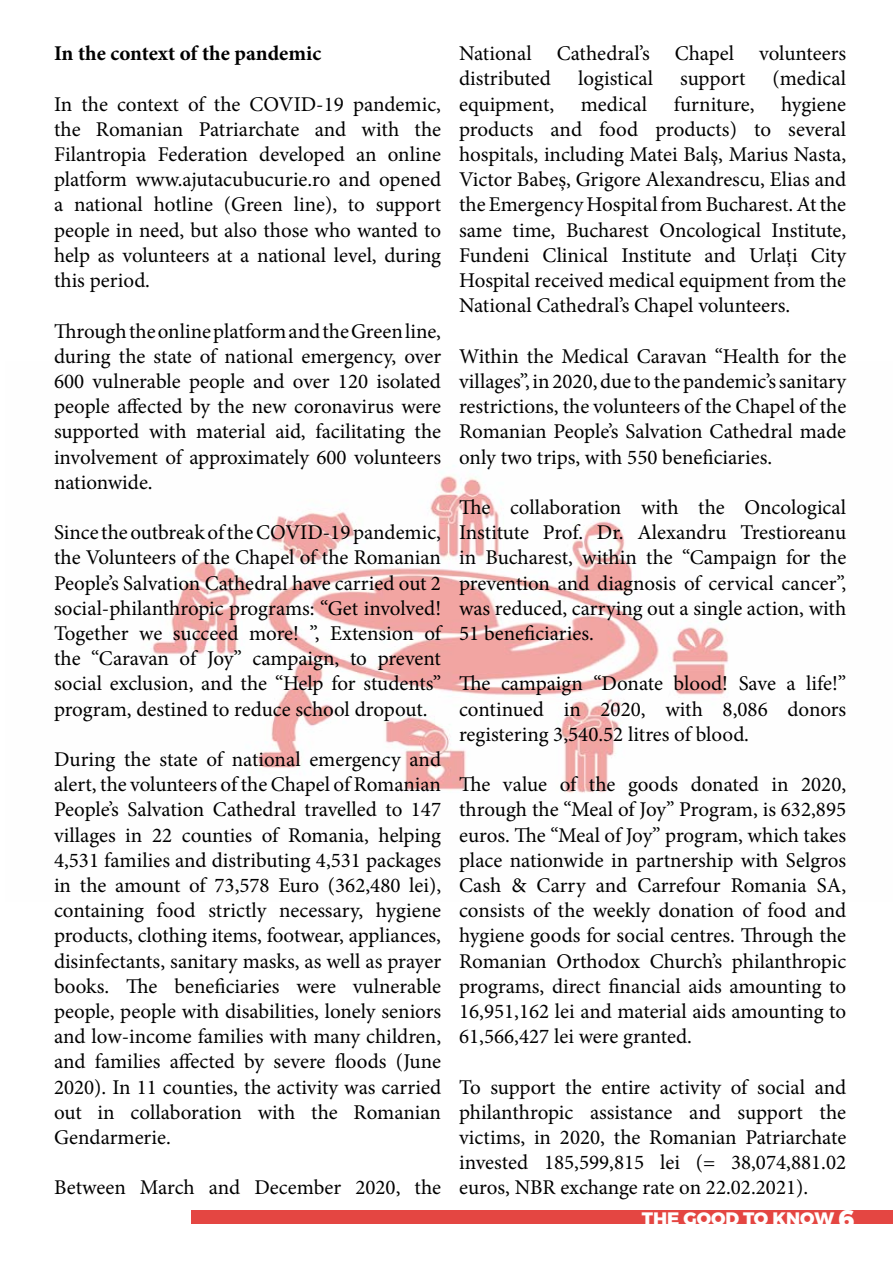
<style>
.page{position:relative;width:893px;height:1263px;background:#fff}
.page>*{position:absolute;margin:0;border:0;box-sizing:border-box;transform-origin:0 0}
.t1{font:21px/25.2px "Minion Pro";color:#000;text-align:justify}
.t2{font:700 21px "Minion Pro";color:#000}
.t3{font:18px "Trueno Ex Bd";color:#fff}
.s1{font-size:25.5px}
</style>
<div class="page">
<img style="left:151px;top:465px;width:578px;height:328px">
<div style="left:191px;top:1210px;width:702px;height:14px;background:#e44642"></div>
<p class="t2" style="left:54px;top:39px;width:269px">In the context of the pandemic</p>
<p class="t1" style="left:54px;top:91px;width:389px">In the context of the COVID-19 pandemic, the Romanian Patriarchate and with the Filantropia Federation developed an online platform www.ajutacubucurie.ro and opened a national hotline (Green line), to support people in need, but also those who wanted to help as volunteers at a national level, during this period.</p>
<p class="t1" style="left:54px;top:318px;width:389px">Through the online platform and the Green line, during the state of national emergency, over 600 vulnerable people and over 120 isolated people affected by the new coronavirus were supported with material aid, facilitating the involvement of approximately 600 volunteers nationwide.</p>
<p class="t1" style="left:54px;top:520px;width:389px">Since the outbreak of the COVID-19 pandemic, the Volunteers of the Chapel of the Romanian People’s Salvation Cathedral have carried out 2 social-philanthropic programs: “Get involved!<br>Together we succeed more! ”, Extension of the “Caravan of Joy” campaign, to prevent social exclusion, and the “Help for students” program, destined to reduce school dropout.</p>
<p class="t1" style="left:54px;top:747px;width:389px">During the state of national emergency and alert, the volunteers of the Chapel of Romanian People’s Salvation Cathedral travelled to 147 villages in 22 counties of Romania, helping 4,531 families and distributing 4,531 packages in the amount of 73,578 Euro (362,480 lei), containing food strictly necessary, hygiene products, clothing items, footwear, appliances, disinfectants, sanitary masks, as well as prayer books. The beneficiaries were vulnerable people, people with disabilities, lonely seniors and low-income families with many children, and families affected by severe floods (June 2020). In 11 counties, the activity was carried out in collaboration with the Romanian Gendarmerie.</p>
<p class="t1" style="left:54px;top:1175px;width:389px">Between March and December 2020, the</p>
<p class="t1" style="left:459px;top:41px;width:389px">National Cathedral’s Chapel volunteers distributed</p>
<p class="t1" style="left:578px;top:66px;width:76px">logistical</p>
<p class="t1" style="left:680px;top:66px;width:67px">support</p>
<p class="t1" style="left:772px;top:66px;width:75px">(medical</p>
<p class="t1" style="left:459px;top:91px;width:389px;text-indent:322px">hygiene products and food products) to several hospitals, including Matei Balş, Marius Nasta, Victor Babeș, Grigore Alexandrescu, Elias and the Emergency Hospital from Bucharest. At the same time, Bucharest Oncological Institute, Fundeni Clinical Institute and Urlați City Hospital received medical equipment from the National Cathedral’s Chapel volunteers.</p>
<p class="t1" style="left:459px;top:343px;width:389px">Within the Medical Caravan “Health for the villages”, in 2020, due to the pandemic’s sanitary restrictions, the volunteers of the Chapel of the Romanian People’s Salvation Cathedral made only two trips, with 550 beneficiaries.</p>
<p class="t1" style="left:459px;top:495px;width:389px">The collaboration with the Oncological Institute Prof. Dr. Alexandru Trestioreanu in Bucharest, within the “Campaign for the prevention and diagnosis of cervical cancer”, was reduced, carrying out a single action, with 51 beneficiaries.</p>
<p class="t1" style="left:459px;top:671px;width:389px">The campaign “Donate blood! Save a life!” continued in 2020, with 8,086 donors registering 3,540.52 litres of blood.</p>
<p class="t1" style="left:459px;top:772px;width:389px">The value of the goods donated in 2020, through the “Meal of Joy” Program, is 632,895 euros. The “Meal of Joy” program, which takes place nationwide in partnership with Selgros Cash &amp; Carry and Carrefour Romania SA, consists of the weekly donation of food and hygiene goods for social centres. Through the Romanian Orthodox Church’s philanthropic programs, direct financial aids amounting to 16,951,162 lei and material aids amounting to 61,566,427 lei were granted.</p>
<p class="t1" style="left:459px;top:1074px;width:389px">To support the entire activity of social and philanthropic assistance and support the victims, in 2020, the Romanian Patriarchate invested 185,599,815 lei (= 38,074,881.02 euros, NBR exchange rate on 22.02.2021).</p>
<p class="t3" style="left:642px;top:1208px;width:214px">THE GOOD TO KNOW <span class="s1">6</span></p>
<p class="t1" style="left:459px;top:91px;width:97px">equipment,</p>
<p class="t1" style="left:581px;top:91px;width:68px">medical</p>
<p class="t1" style="left:674px;top:91px;width:82px">furniture,</p>
</div>
